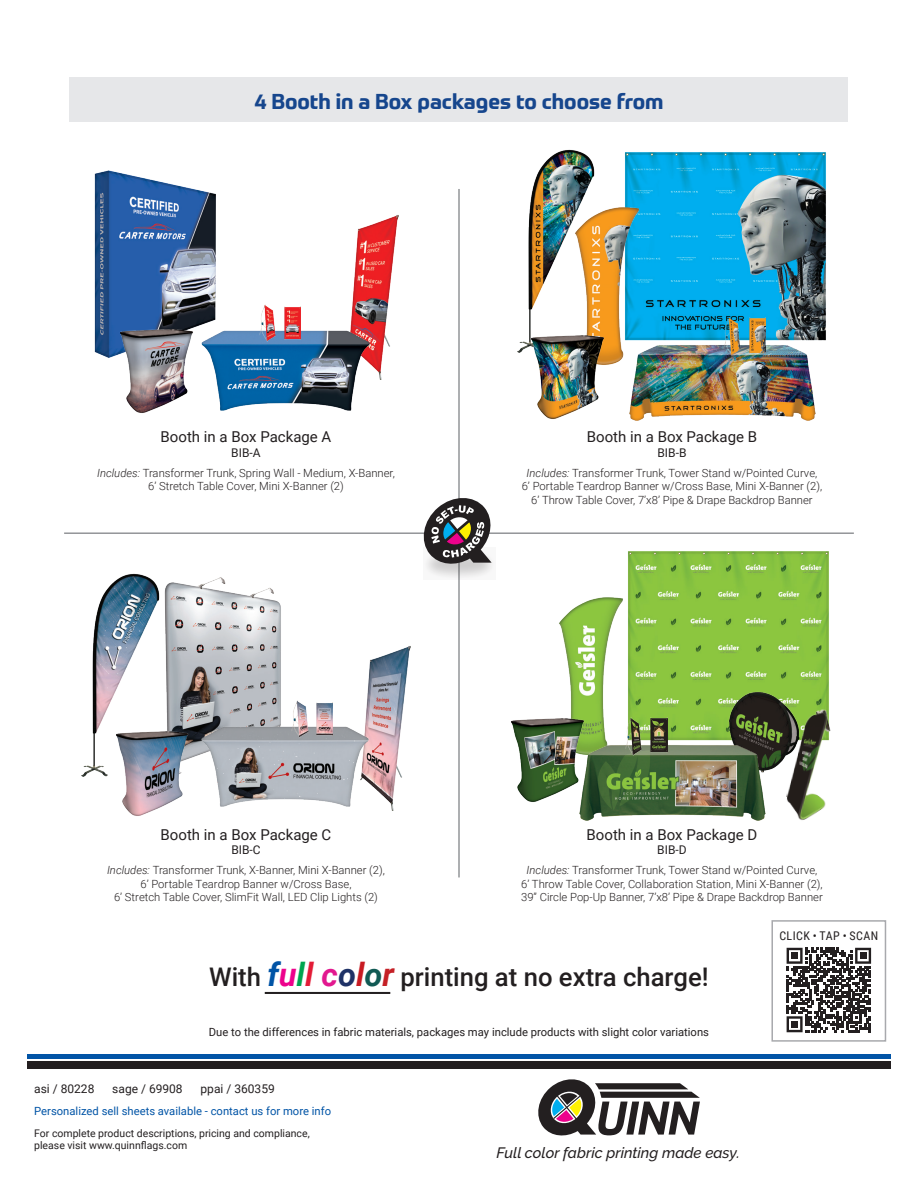
<style>
.page{position:relative;width:918px;height:1188px;background:#fff}
.page>*{position:absolute;margin:0;border:0;box-sizing:border-box;transform-origin:0 0}
.t1{font:500 25.65px "Roboto";color:#231f20}
.t2{font:700 21px "Prometo";color:#16468d}
.t3{font:15px "Roboto";color:#231f20}
.t4{font:italic 500 15px "Raleway";color:#231f20}
.t5{font:12px "Roboto";color:#231f20}
.t6{font:12px "Roboto Condensed";letter-spacing:.035em;color:#231f20}
.t7{font:300 11.25px/13.5px "Roboto";color:#231f20;text-align:center}
.t8{font:11.25px "Roboto";color:#231f20}
.t9{font:11.25px "Roboto";color:#0154a6}
.t10{font:10.5px/12.6px "Roboto";color:#231f20}
.s1{font-style:italic}
.s2{font-weight:700;font-style:italic;font-size:32.4px;color:#0154a6}
.s3{font-weight:700;font-style:italic;font-size:32.4px;color:#ed028c}
.s4{font-weight:700;font-style:italic;font-size:32.4px;color:#00a54f}
.s5{font-weight:700;font-style:italic;font-size:32.4px;color:#e31c37}
.s6{font-weight:700;font-style:italic;font-size:32.4px;color:#e2188f}
.s7{font-weight:700;font-style:italic;font-size:32.4px;color:#1f3266}
.s8{font-weight:700;font-style:italic;font-size:32.4px;color:#c81b22}
.s9{font-weight:700;font-style:italic;font-size:32.4px;color:#115a54}
.s10{font-weight:700;font-style:italic;font-size:32.4px;color:#c52026}
</style>
<div class="page">
<div style="left:27px;top:1054px;width:864px;height:5px;background:#0154a6"></div>
<div style="left:27px;top:1061px;width:864px;height:8px;background:#231f20"></div>
<svg style="left:538px;top:1079px;width:162px;height:57px"></svg>
<div style="left:70px;top:77px;width:778px;height:44px;background:#e6e7e9"></div>
<hr style="left:64px;top:532px;width:790px;height:2px;background:#939598">
<hr style="left:458px;top:189px;width:2px;height:688px;background:#939598">
<svg style="left:426px;top:567px;width:66px;height:13px"></svg>
<svg style="left:422px;top:497px;width:72px;height:70px"></svg>
<img style="left:628px;top:551px;width:201px;height:190px">
<img style="left:559px;top:597px;width:64px;height:146px">
<img style="left:511px;top:717px;width:73px;height:85px">
<img style="left:786px;top:707px;width:45px;height:113px">
<img style="left:729px;top:692px;width:70px;height:81px">
<img style="left:578px;top:743px;width:188px;height:78px">
<img style="left:650px;top:717px;width:17px;height:35px">
<img style="left:625px;top:717px;width:17px;height:38px">
<img style="left:365px;top:646px;width:46px;height:165px">
<img style="left:164px;top:577px;width:117px;height:182px">
<img style="left:81px;top:573px;width:79px;height:204px">
<img style="left:115px;top:731px;width:74px;height:85px">
<img style="left:200px;top:725px;width:170px;height:82px">
<img style="left:317px;top:702px;width:16px;height:34px">
<img style="left:292px;top:700px;width:16px;height:38px">
<img style="left:625px;top:152px;width:201px;height:189px">
<img style="left:597px;top:207px;width:42px;height:158px">
<img style="left:517px;top:149px;width:80px;height:204px">
<img style="left:530px;top:334px;width:74px;height:85px">
<img style="left:628px;top:344px;width:188px;height:77px">
<img style="left:749px;top:318px;width:17px;height:35px">
<img style="left:724px;top:318px;width:16px;height:38px">
<hr style="left:265px;top:992px;width:125px;height:2px;background:#231f20">
<div style="left:771px;top:920px;width:115px;height:122px;background:#fff;border:2px solid #a8a9ad"></div>
<svg style="left:787px;top:948px;width:84px;height:84px"></svg>
<div style="left:791px;top:952px;width:7px;height:7px;background:#231f20"></div>
<div style="left:860px;top:952px;width:7px;height:7px;background:#231f20"></div>
<div style="left:791px;top:1021px;width:7px;height:7px;background:#231f20"></div>
<img style="left:350px;top:215px;width:49px;height:165px">
<img style="left:211px;top:329px;width:160px;height:82px">
<img style="left:94px;top:170px;width:126px;height:188px">
<img style="left:119px;top:328px;width:74px;height:85px">
<img style="left:284px;top:306px;width:16px;height:34px">
<img style="left:259px;top:304px;width:17px;height:38px">
<p class="t2" style="left:254px;top:88px;width:411px">4 Booth in a Box packages to choose from</p>
<p class="t3" style="left:161px;top:426px;width:172px">Booth in a Box Package A</p>
<p class="t5" style="left:231px;top:444px;width:31px">BIB-A</p>
<p class="t7" style="left:97px;top:466px;width:299px"><span class="s1">Includes:</span> Transformer Trunk, Spring Wall - Medium, X-Banner,<br>6’ Stretch Table Cover, Mini X-Banner (2)</p>
<p class="t3" style="left:587px;top:426px;width:172px">Booth in a Box Package B</p>
<p class="t5" style="left:658px;top:444px;width:31px">BIB-B</p>
<p class="t7" style="left:522px;top:466px;width:302px"><span class="s1">Includes:</span> Transformer Trunk, Tower Stand w/Pointed Curve,<br>6’ Portable Teardrop Banner w/Cross Base, Mini X-Banner (2),<br>6’ Throw Table Cover, 7’x8’ Pipe &amp; Drape Backdrop Banner</p>
<p class="t3" style="left:161px;top:824px;width:172px">Booth in a Box Package C</p>
<p class="t5" style="left:231px;top:841px;width:31px">BIB-C</p>
<p class="t7" style="left:107px;top:863px;width:279px"><span class="s1">Includes:</span> Transformer Trunk, X-Banner, Mini X-Banner (2),<br>6’ Portable Teardrop Banner w/Cross Base,<br>6’ Stretch Table Cover, SlimFit Wall, LED Clip Lights (2)</p>
<p class="t3" style="left:587px;top:824px;width:172px">Booth in a Box Package D</p>
<p class="t5" style="left:657px;top:841px;width:31px">BIB-D</p>
<p class="t7" style="left:521px;top:863px;width:303px"><span class="s1">Includes:</span> Transformer Trunk, Tower Stand w/Pointed Curve,<br>6’ Throw Table Cover, Collaboration Station, Mini X-Banner (2),<br>39” Circle Pop-Up Banner, 7’x8’ Pipe &amp; Drape Backdrop Banner</p>
<p class="t6" style="left:779px;top:927px;width:100px">CLICK • TAP • SCAN</p>
<p class="t1" style="left:209px;top:959px;width:501px">With <span class="s2">f</span><span class="s3">u</span><span class="s4">l</span><span class="s5">l</span> <span class="s6">c</span><span class="s7">o</span><span class="s8">l</span><span class="s9">o</span><span class="s10">r</span> printing at no extra charge!</p>
<p class="t8" style="left:209px;top:1024px;width:502px">Due to the differences in fabric materials, packages may include products with slight color variations</p>
<p class="t5" style="left:34px;top:1081px;width:62px">asi / 80228</p>
<p class="t5" style="left:112px;top:1081px;width:72px">sage / 69908</p>
<p class="t5" style="left:201px;top:1081px;width:76px">ppai / 360359</p>
<p class="t9" style="left:34px;top:1103px;width:298px">Personalized sell sheets available - contact us for more info</p>
<p class="t10" style="left:34px;top:1126px;width:277px">For complete product descriptions, pricing and compliance, please visit www.quinnflags.com</p>
<p class="t4" style="left:496px;top:1144px;width:245px">Full color fabric printing made easy.</p>
</div>
